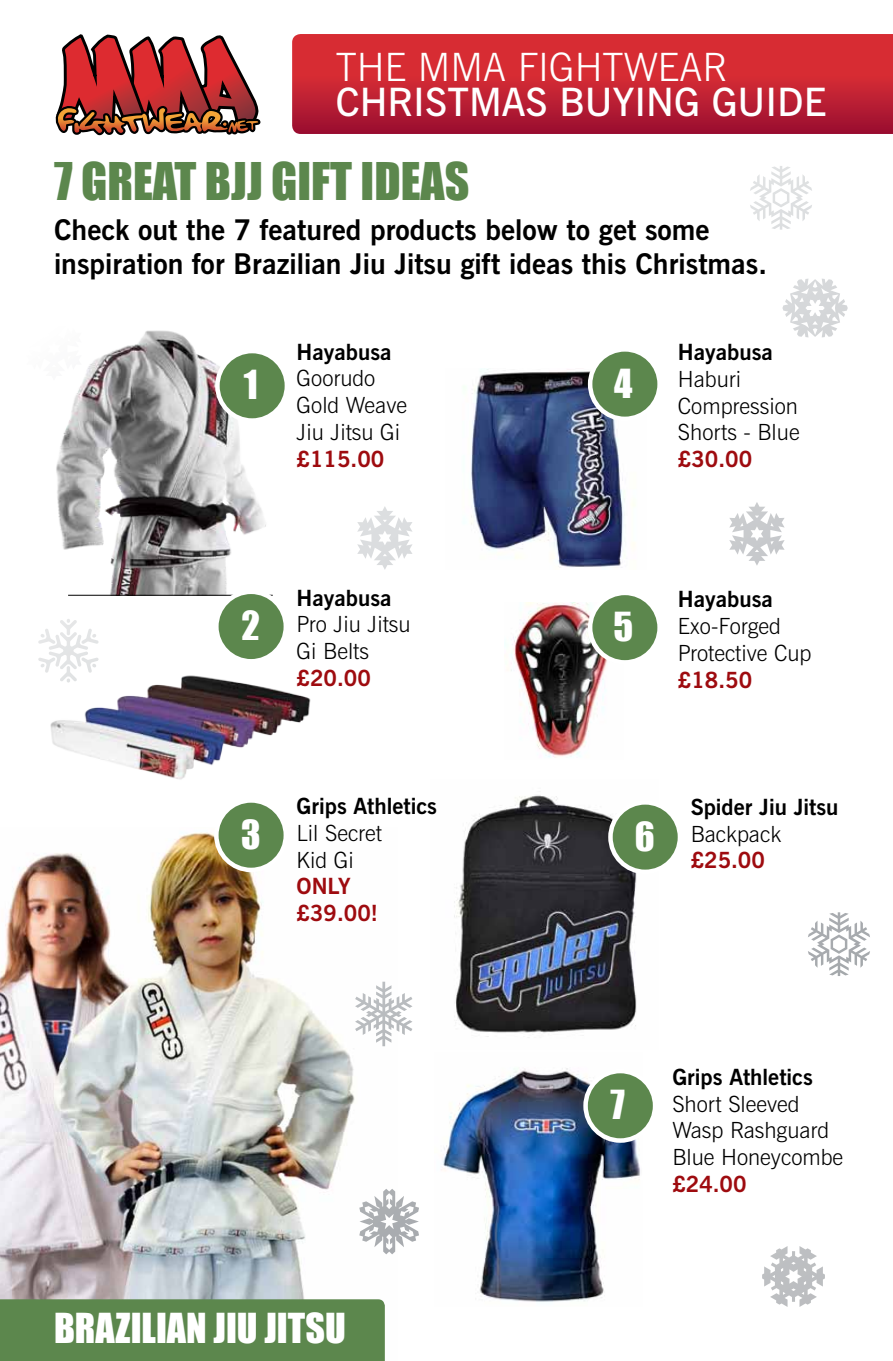
<style>
.page{position:relative;width:893px;height:1361px;background:#fff}
.page>*{position:absolute;margin:0;border:0;box-sizing:border-box;transform-origin:0 0}
.t1{font:47.7px "Impact";color:#5c874d}
.t2{font:600 39px "News Gothic BT";color:#fff}
.t3{font:300 39px "News Gothic BT";color:#fff}
.t4{font:37.95px "Impact";color:#fff}
.t5{font:36.75px "Impact";color:#fff}
.t6{font:700 28.5px/34.2px "News Gothic BT";color:#000}
.t7{font:300 22.35px/26.7px "News Gothic BT";color:#000}
.t8{font:700 22.35px "News Gothic BT";color:#000}
.t9{font:700 22.35px/26.7px "News Gothic BT";color:#9e0b0f}
</style>
<div class="page">
<img style="left:0;top:832px;width:393px;height:467px">
<img style="left:56px;top:330px;width:217px;height:265px">
<div style="left:217px;top:351px;width:70px;height:69px;background:#5c874d;border-radius:50%"></div>
<div style="left:215px;top:349px;width:74px;height:74px;border:4px solid #fff;border-radius:50%"></div>
<hr style="left:68px;top:595px;width:205px;height:1px;background:#000">
<img style="left:442px;top:1068px;width:198px;height:234px">
<div style="left:586px;top:1071px;width:69px;height:69px;background:#5c874d;border-radius:50%"></div>
<div style="left:583px;top:1069px;width:74px;height:74px;border:4px solid #fff;border-radius:50%"></div>
<svg style="left:292px;top:34px;width:601px;height:100px;background:#c42332"></svg>
<svg style="left:55px;top:34px;width:206px;height:101px"></svg>
<div style="left:0;top:1299px;width:385px;height:62px;background:#5c874d"></div>
<img style="left:454px;top:795px;width:183px;height:242px">
<div style="left:610px;top:802px;width:70px;height:70px;background:#5c874d;border-radius:50%"></div>
<div style="left:608px;top:800px;width:74px;height:74px;border:4px solid #fff;border-radius:50%"></div>
<div style="left:216px;top:592px;width:70px;height:69px;background:#5c874d;border-radius:50%"></div>
<div style="left:214px;top:589px;width:74px;height:74px;border:4px solid #fff;border-radius:50%"></div>
<div style="left:216px;top:800px;width:70px;height:70px;background:#5c874d;border-radius:50%"></div>
<div style="left:214px;top:798px;width:74px;height:74px;border:4px solid #fff;border-radius:50%"></div>
<img style="left:50px;top:675px;width:261px;height:105px">
<img style="left:504px;top:603px;width:103px;height:155px">
<div style="left:590px;top:593px;width:70px;height:69px;background:#5c874d;border-radius:50%"></div>
<div style="left:588px;top:590px;width:74px;height:74px;border:4px solid #fff;border-radius:50%"></div>
<img style="left:471px;top:369px;width:164px;height:199px">
<div style="left:590px;top:349px;width:70px;height:70px;background:#5c874d;border-radius:50%"></div>
<div style="left:588px;top:347px;width:74px;height:74px;border:4px solid #fff;border-radius:50%"></div>
<svg style="left:782px;top:279px;width:66px;height:58px"></svg>
<svg style="left:808px;top:912px;width:62px;height:64px"></svg>
<svg style="left:750px;top:166px;width:62px;height:64px"></svg>
<svg style="left:359px;top:1188px;width:60px;height:66px"></svg>
<svg style="left:357px;top:506px;width:55px;height:64px"></svg>
<svg style="left:38px;top:619px;width:61px;height:63px"></svg>
<svg style="left:355px;top:981px;width:57px;height:65px"></svg>
<svg style="left:762px;top:1246px;width:63px;height:61px"></svg>
<svg style="left:56px;top:330px;width:26px;height:51px"></svg>
<svg style="left:729px;top:502px;width:56px;height:63px"></svg>
<h2 class="t3" style="left:336px;top:44px;width:393px">THE MMA FIGHTWEAR</h2>
<h2 class="t2" style="left:336px;top:78px;width:492px">CHRISTMAS BUYING GUIDE</h2>
<h1 class="t1" style="left:54px;top:144px;width:417px">7 GREAT BJJ GIFT IDEAS</h1>
<p class="t6" style="left:54px;top:213px;width:714px">Check out the 7 featured products below to get some inspiration for Brazilian Jiu Jitsu gift ideas this Christmas.</p>
<h3 class="t5" style="left:244px;top:356px;width:16px">1</h3>
<p class="t8" style="left:297px;top:338px;width:96px">Hayabusa</p>
<p class="t7" style="left:297px;top:365px;width:112px">Goorudo<br>Gold Weave<br>Jiu Jitsu Gi</p>
<p class="t9" style="left:297px;top:445px;width:89px">£115.00</p>
<h3 class="t5" style="left:242px;top:597px;width:20px">2</h3>
<p class="t8" style="left:297px;top:584px;width:96px">Hayabusa</p>
<p class="t7" style="left:297px;top:611px;width:116px">Pro Jiu Jitsu<br>Gi Belts</p>
<p class="t9" style="left:297px;top:664px;width:76px">£20.00</p>
<h3 class="t5" style="left:241px;top:806px;width:21px">3</h3>
<p class="t8" style="left:297px;top:792px;width:142px">Grips Athletics</p>
<p class="t7" style="left:297px;top:819px;width:87px">Lil Secret<br>Kid Gi</p>
<p class="t9" style="left:297px;top:873px;width:83px">ONLY £39.00!</p>
<h3 class="t4" style="left:54px;top:1299px;width:293px">BRAZILIAN JIU JITSU</h3>
<h3 class="t5" style="left:614px;top:355px;width:20px">4</h3>
<p class="t8" style="left:678px;top:339px;width:96px">Hayabusa</p>
<p class="t7" style="left:678px;top:365px;width:123px">Haburi<br>Compression<br>Shorts - Blue</p>
<p class="t9" style="left:678px;top:446px;width:76px">£30.00</p>
<h3 class="t5" style="left:613px;top:598px;width:21px">5</h3>
<p class="t8" style="left:678px;top:586px;width:96px">Hayabusa</p>
<p class="t7" style="left:678px;top:613px;width:135px">Exo-Forged<br>Protective Cup</p>
<p class="t9" style="left:678px;top:666px;width:76px">£18.50</p>
<h3 class="t5" style="left:635px;top:807px;width:21px">6</h3>
<p class="t8" style="left:691px;top:793px;width:149px">Spider Jiu Jitsu</p>
<p class="t7" style="left:691px;top:820px;width:92px">Backpack</p>
<p class="t9" style="left:691px;top:847px;width:76px">£25.00</p>
<h3 class="t5" style="left:610px;top:1076px;width:16px">7</h3>
<p class="t8" style="left:672px;top:1063px;width:142px">Grips Athletics</p>
<p class="t7" style="left:672px;top:1090px;width:172px">Short Sleeved<br>Wasp Rashguard<br>Blue Honeycombe</p>
<p class="t9" style="left:672px;top:1170px;width:76px">£24.00</p>
</div>
